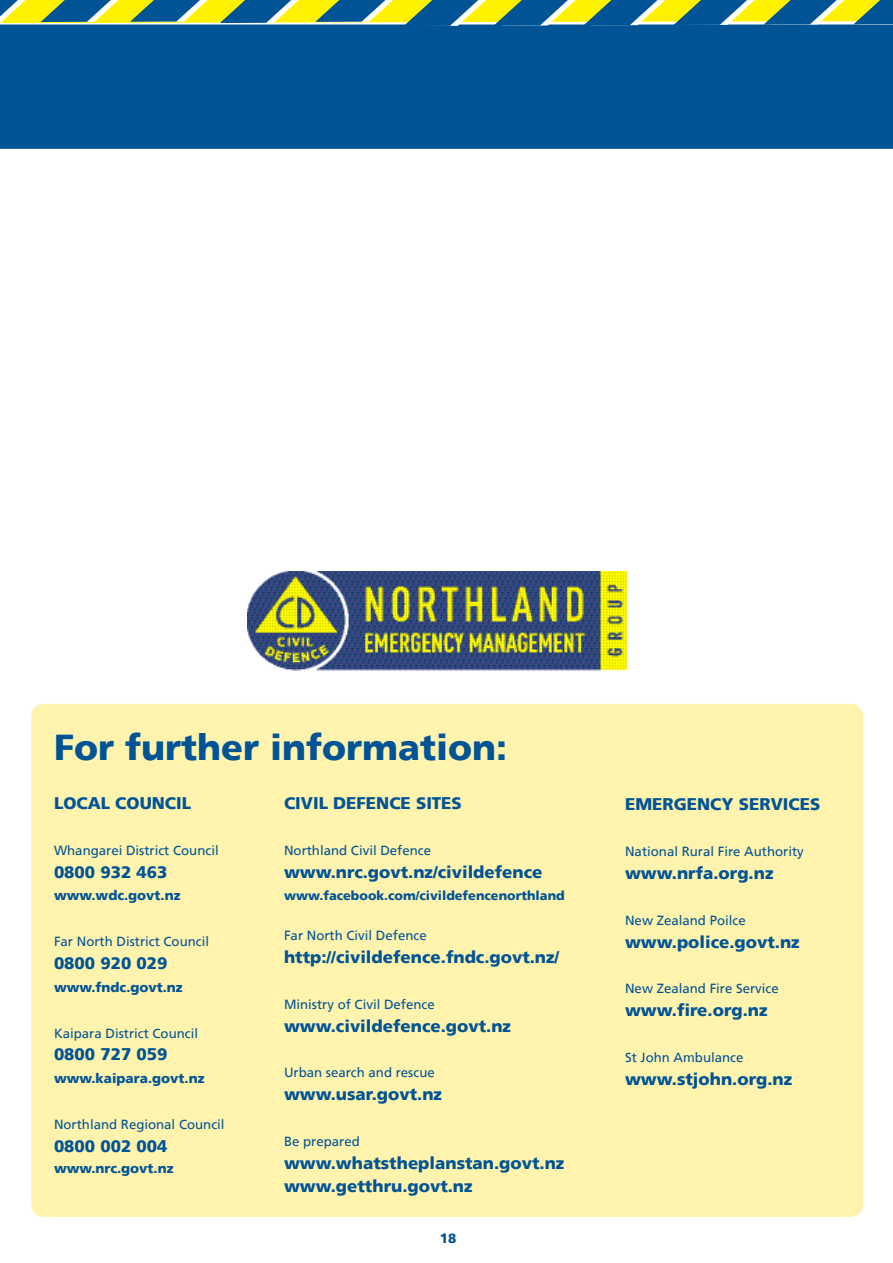
<style>
.page{position:relative;width:893px;height:1263px;background:#fff}
.page>*{position:absolute;margin:0;border:0;box-sizing:border-box;transform-origin:0 0}
.t1{font:900 36px "Frutiger";color:#005496}
.t2{font:900 16.8px/22.8px "Frutiger";color:#005496}
.t3{font:900 13.5px "Frutiger";color:#005496}
.t4{font:13.2px "Frutiger";color:#005496}
.t5{font:900 12.75px "Frutiger";color:#005496}
</style>
<div class="page">
<div style="left:0;top:26px;width:893px;height:123px;background:#005496"></div>
<div style="left:31px;top:704px;width:832px;height:513px;background:#fff3ad;border-radius:13px"></div>
<svg style="left:0;top:0;width:893px;height:26px"></svg>
<img style="left:248px;top:571px;width:380px;height:100px">
<h1 class="t1" style="left:54px;top:726px;width:455px">For further information:</h1>
<p class="t2" style="left:54px;top:791px;width:139px">LOCAL COUNCIL</p>
<p class="t4" style="left:54px;top:842px;width:166px">Whangarei District Council</p>
<p class="t2" style="left:54px;top:860px;width:115px">0800 932 463</p>
<p class="t3" style="left:54px;top:887px;width:128px">www.wdc.govt.nz</p>
<p class="t4" style="left:54px;top:934px;width:157px">Far North District Council</p>
<p class="t2" style="left:54px;top:951px;width:115px">0800 920 029</p>
<p class="t3" style="left:54px;top:979px;width:130px">www.fndc.govt.nz</p>
<p class="t4" style="left:54px;top:1025px;width:146px">Kaipara District Council</p>
<p class="t2" style="left:54px;top:1043px;width:115px">0800 727 059</p>
<p class="t3" style="left:54px;top:1070px;width:152px">www.kaipara.govt.nz</p>
<p class="t4" style="left:54px;top:1116px;width:172px">Northland Regional Council</p>
<p class="t2" style="left:54px;top:1134px;width:115px">0800 002 004</p>
<p class="t3" style="left:54px;top:1160px;width:121px">www.nrc.govt.nz</p>
<p class="t2" style="left:284px;top:791px;width:179px">CIVIL DEFENCE SITES</p>
<p class="t4" style="left:284px;top:842px;width:149px">Northland Civil Defence</p>
<p class="t2" style="left:284px;top:860px;width:260px">www.nrc.govt.nz/civildefence</p>
<p class="t5" style="left:284px;top:888px;width:282px">www.facebook.com/civildefencenorthland</p>
<p class="t4" style="left:284px;top:928px;width:144px">Far North Civil Defence</p>
<p class="t2" style="left:284px;top:945px;width:277px">http://civildefence.fndc.govt.nz/</p>
<p class="t4" style="left:284px;top:996px;width:152px">Ministry of Civil Defence</p>
<p class="t2" style="left:284px;top:1014px;width:228px">www.civildefence.govt.nz</p>
<p class="t4" style="left:284px;top:1065px;width:152px">Urban search and rescue</p>
<p class="t2" style="left:284px;top:1083px;width:160px">www.usar.govt.nz</p>
<p class="t4" style="left:284px;top:1133px;width:77px">Be prepared</p>
<p class="t2" style="left:284px;top:1151px;width:282px">www.whatstheplanstan.govt.nz www.getthru.govt.nz</p>
<p class="t3" style="left:440px;top:1230px;width:18px">18</p>
<p class="t2" style="left:625px;top:793px;width:197px">EMERGENCY SERVICES</p>
<p class="t4" style="left:625px;top:844px;width:180px">National Rural Fire Authority</p>
<p class="t2" style="left:625px;top:861px;width:150px">www.nrfa.org.nz</p>
<p class="t4" style="left:625px;top:912px;width:122px">New Zealand Poilce</p>
<p class="t2" style="left:625px;top:930px;width:176px">www.police.govt.nz</p>
<p class="t4" style="left:625px;top:981px;width:155px">New Zealand Fire Service</p>
<p class="t2" style="left:625px;top:999px;width:144px">www.fire.org.nz</p>
<p class="t4" style="left:625px;top:1049px;width:120px">St John Ambulance</p>
<p class="t2" style="left:625px;top:1067px;width:169px">www.stjohn.org.nz</p>
</div>
